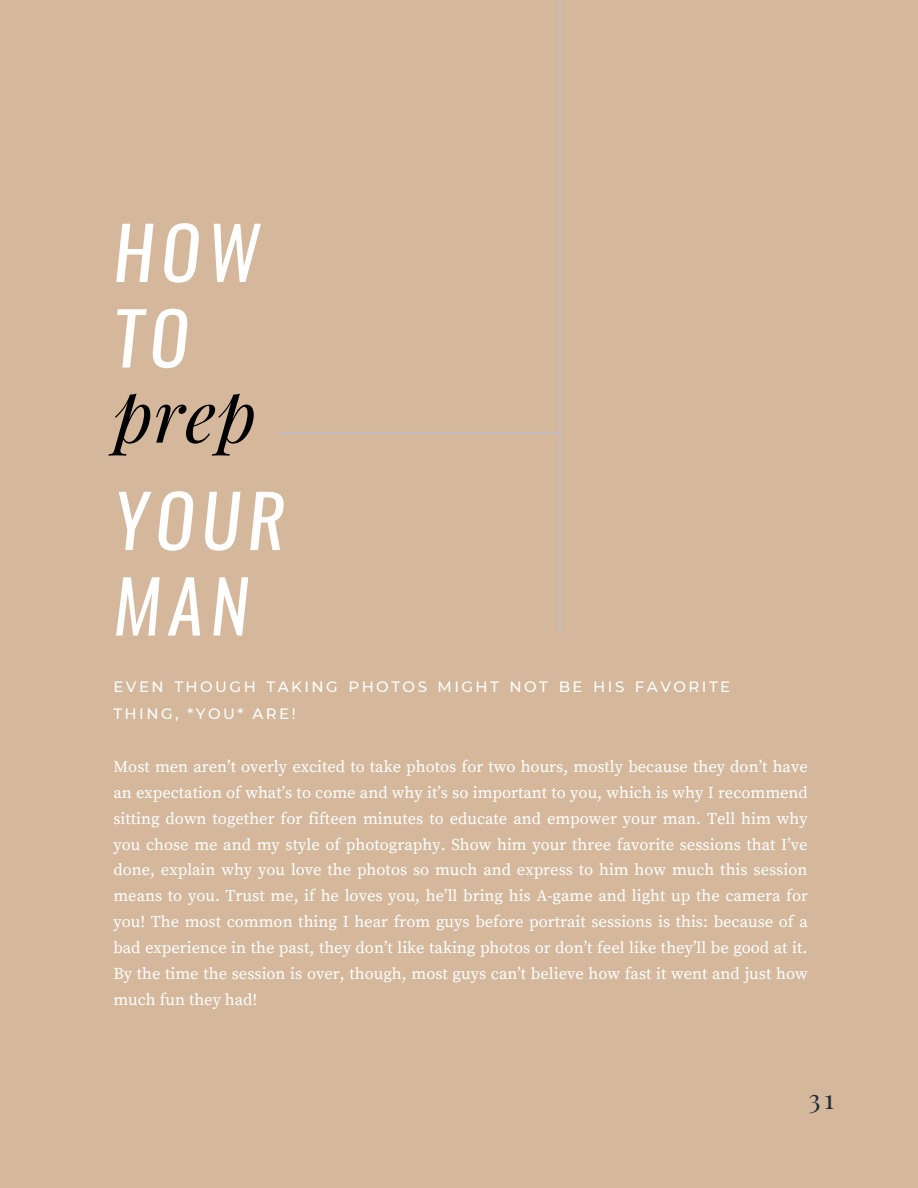
<style>
.page{position:relative;width:918px;height:1188px;background:#fff}
.page>*{position:absolute;margin:0;border:0;box-sizing:border-box;transform-origin:0 0}
.t1{font:italic 72px/85.5px "Oswald";letter-spacing:.1em;color:#fff}
.t2{font:italic 72px "Playfair Display";color:#000}
.t3{font:27px "Playfair Display";color:#222d39}
.t4{font:16.5px/25.8px "Source Serif Pro";color:#fff;text-align:justify}
.t5{font:500 15px/27px "Montserrat";letter-spacing:.165em;color:#fff}
</style>
<div class="page">
<div style="left:1px;top:1px;width:917px;height:1186px;background:#d5b89c"></div>
<hr style="left:279px;top:433px;width:282px;height:1px;background:#c3bdc1">
<hr style="left:560px;top:0;width:1px;height:635px;background:#c3bdc1">
<h1 class="t1" style="left:113px;top:210px;width:147px">HOW<br>TO</h1>
<h1 class="t2" style="left:113px;top:365px;width:145px">prep</h1>
<h1 class="t1" style="left:113px;top:478px;width:173px">YOUR<br>MAN</h1>
<p class="t5" style="left:113px;top:673px;width:618px">EVEN THOUGH TAKING PHOTOS MIGHT NOT BE HIS FAVORITE<br>THING, *YOU* ARE!</p>
<p class="t4" style="left:113px;top:754px;width:696px">Most men aren’t overly excited to take photos for two hours, mostly because they don’t have an expectation of what’s to come and why it’s so important to you, which is why I recommend sitting down together for fifteen minutes to educate and empower your man. Tell him why you chose me and my style of photography. Show him your three favorite sessions that I’ve done, explain why you love the photos so much and express to him how much this session means to you. Trust me, if he loves you, he’ll bring his A-game and light up the camera for you! The most common thing I hear from guys before portrait sessions is this: because of a bad experience in the past, they don’t like taking photos or don’t feel like they’ll be good at it.<br>By the time the session is over, though, most guys can’t believe how fast it went and just how much fun they had!</p>
<h2 class="t3" style="left:809px;top:1079px;width:27px">31</h2>
</div>
